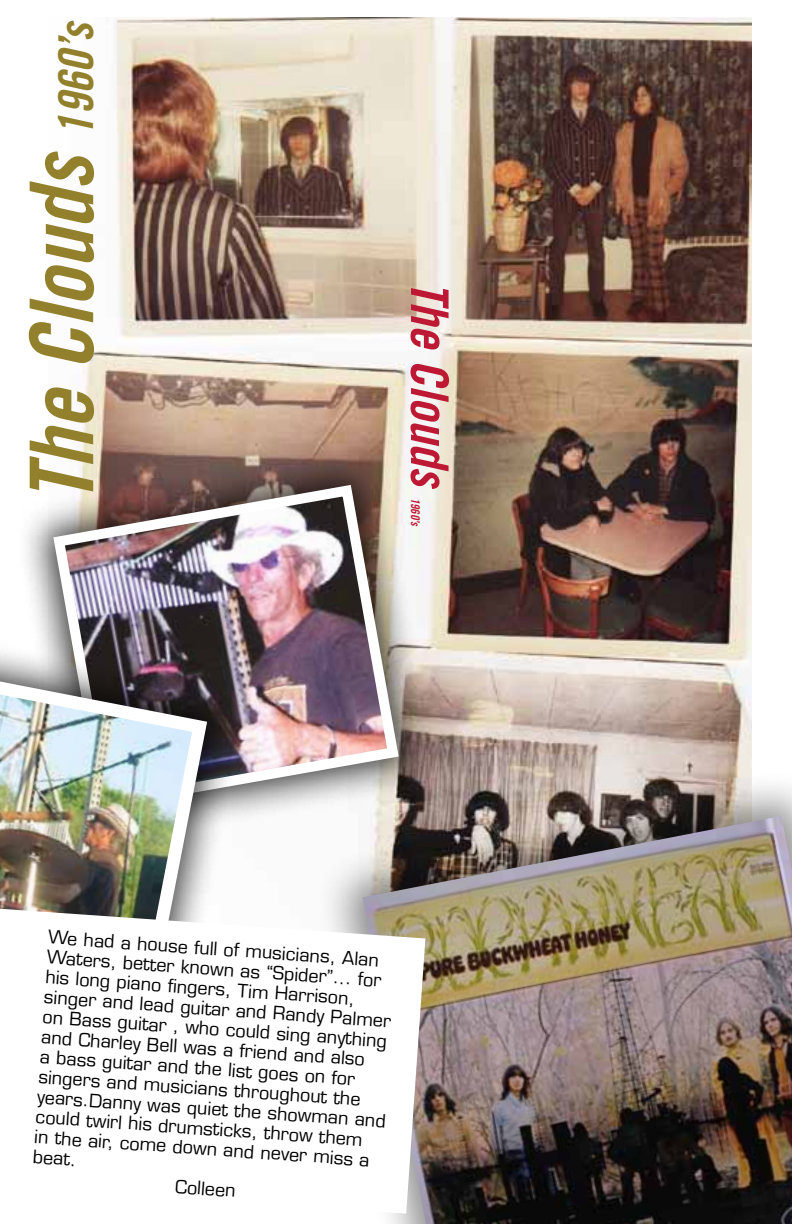
<style>
.page{position:relative;width:792px;height:1224px;background:#fff}
.page>*{position:absolute;margin:0;border:0;box-sizing:border-box;transform-origin:0 0}
.t1{font:88px "Trade Gothic LT Std Bd Cn 20 Obl";color:#92802c}
.t2{font:52px "Trade Gothic LT Std Bd Cn 20 Obl";color:#bd1934}
.t3{font:18px "Eurostile LT Std";color:#000}
.t4{font:12px "Trade Gothic LT Std Bd Cn 20 Obl";color:#bd1934}
.s1{font-size:48px}
</style>
<div class="page">
<img style="left:81px;top:18px;width:671px;height:746px">
<div style="left:310px;top:764px;width:482px;height:460px;background:#000;opacity:.45"></div>
<img style="left:362px;top:816px;width:430px;height:408px">
<div style="left:11px;top:443px;width:420px;height:398px;background:#000;opacity:.75"></div>
<img style="left:48px;top:479px;width:356px;height:336px">
<div style="left:0;top:612px;width:239px;height:470px;background:#000;opacity:.75"></div>
<img style="left:0;top:646px;width:215px;height:263px">
<svg style="left:0;top:909px;width:425px;height:305px"></svg>
<h1 class="t1" style="left:8px;top:503px;width:484px;rotate:-90deg">The Clouds <span class="s1">1960’s</span></h1>
<h2 class="t2" style="left:461px;top:281px;width:209px;rotate:90deg">The Clouds</h2>
<p class="t4" style="left:423px;top:498px;width:31px;rotate:90deg">1960’s</p>
<p class="t3" style="left:49px;top:926px;width:333px;rotate:4deg">We had a house full of musicians, Alan</p>
<p class="t3" style="left:48px;top:946px;width:337px;rotate:4deg">Waters, better known as “Spider”... for</p>
<p class="t3" style="left:46px;top:966px;width:312px;rotate:4deg">his long piano fi ngers, Tim Harrison,</p>
<p class="t3" style="left:45px;top:986px;width:349px;rotate:4deg">singer and lead guitar and Randy Palmer</p>
<p class="t3" style="left:43px;top:1006px;width:347px;rotate:4deg">on Bass guitar , who could sing anything</p>
<p class="t3" style="left:42px;top:1026px;width:326px;rotate:4deg">and Charley Bell was a friend and also</p>
<p class="t3" style="left:41px;top:1046px;width:318px;rotate:4deg">a bass guitar and the list goes on for</p>
<p class="t3" style="left:39px;top:1066px;width:324px;rotate:4deg">singers and musicians throughout the</p>
<p class="t3" style="left:38px;top:1086px;width:351px;rotate:4deg">years.Danny was quiet the showman and</p>
<p class="t3" style="left:37px;top:1106px;width:329px;rotate:4deg">could twirl his drumsticks, throw them</p>
<p class="t3" style="left:35px;top:1126px;width:338px;rotate:4deg">in the air, come down and never miss a</p>
<p class="t3" style="left:34px;top:1146px;width:45px;rotate:4deg">beat.</p>
<p class="t3" style="left:176px;top:1176px;width:62px;rotate:4deg">Colleen</p>
</div>
